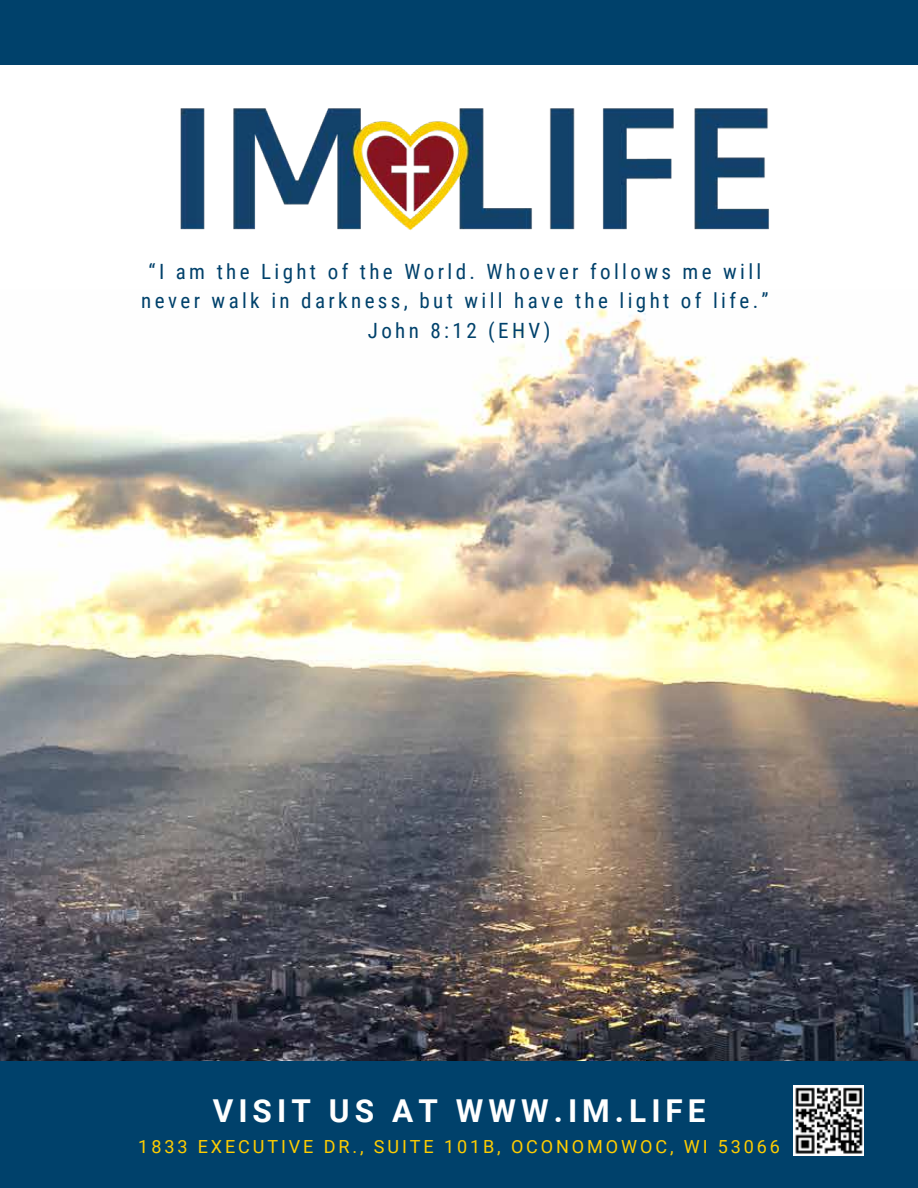
<style>
.page{position:relative;width:918px;height:1188px;background:#fff}
.page>*{position:absolute;margin:0;border:0;box-sizing:border-box;transform-origin:0 0}
.t1{font:700 31.5px "Roboto";letter-spacing:.16em;color:#fff}
.t2{font:21px/29.2px "Roboto Condensed";letter-spacing:.16em;color:#00416b;text-align:center}
.t3{font:18px "Roboto";letter-spacing:.16em;color:#ffcd00}
</style>
<div class="page">
<img style="left:0;top:305px;width:918px;height:756px">
<div style="left:0;top:0;width:918px;height:65px;background:#00416b"></div>
<div style="left:0;top:1061px;width:918px;height:127px;background:#00416b"></div>
<img style="left:180px;top:108px;width:589px;height:122px">
<img style="left:794px;top:1085px;width:70px;height:71px">
<p class="t2" style="left:141px;top:256px;width:629px">“I am the Light of the World. Whoever follows me will never walk in darkness, but will have the light of life.”<br>John 8:12 (EHV)</p>
<h1 class="t1" style="left:213px;top:1089px;width:495px">VISIT US AT WWW.IM.LIFE</h1>
<p class="t3" style="left:138px;top:1134px;width:643px">1833 EXECUTIVE DR., SUITE 101B, OCONOMOWOC, WI 53066</p>
</div>
